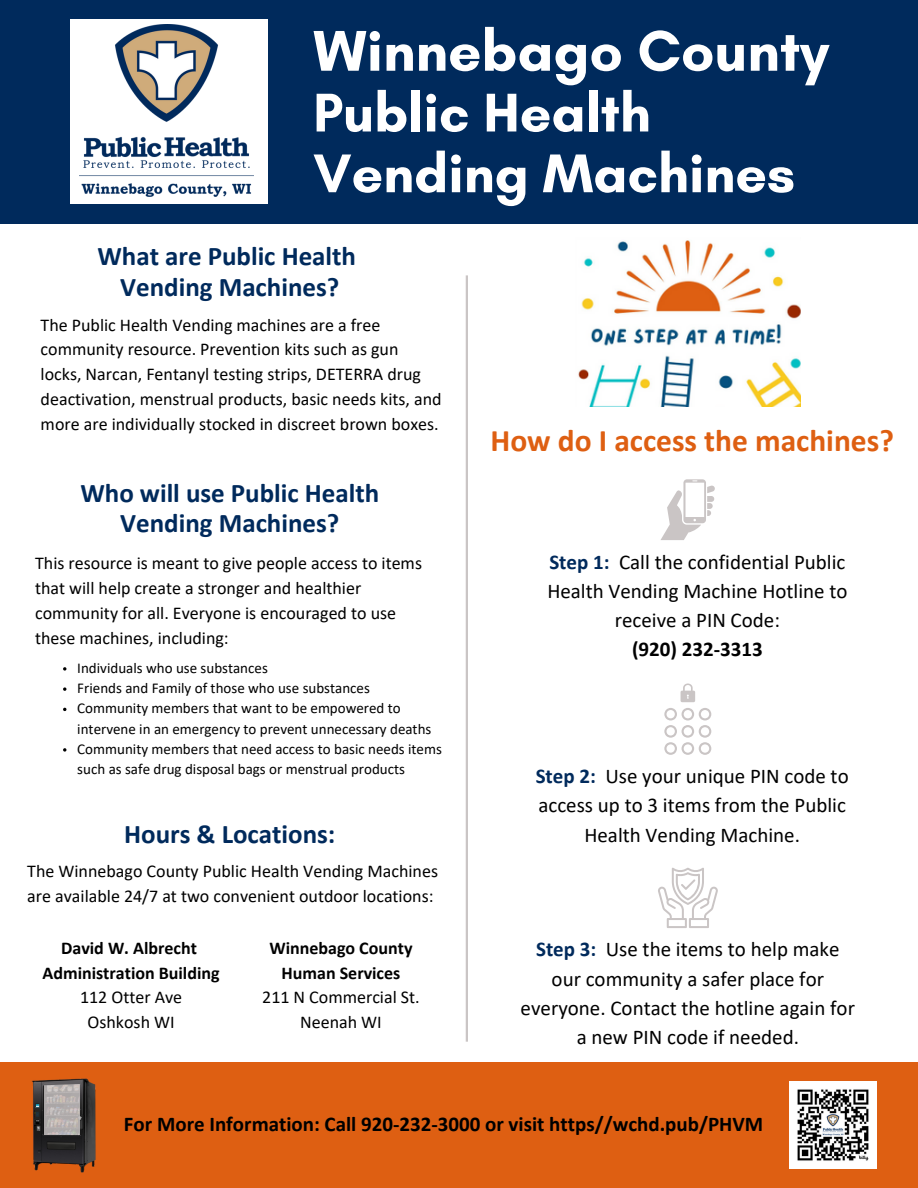
<style>
.page{position:relative;width:918px;height:1188px;background:#fff}
.page>*{position:absolute;margin:0;border:0;box-sizing:border-box;transform-origin:0 0}
.t1{font:700 58.5px "Glacial Indifference";color:#fff}
.t2{font:700 55.5px/60.8px "Glacial Indifference";color:#fff}
.t3{font:700 31.5px "Calibri";color:#de5f12}
.t4{font:700 27px/30.3px "Calibri";color:#002a5c;text-align:center}
.t5{font:21px/29.2px "Calibri";color:#000;text-align:center}
.t6{font:700 21px "Calibri";color:#000}
.t7{font:18px/24.8px "Calibri";color:#000}
.t8{font:700 18px/24.8px "Calibri";color:#000;text-align:center}
.t9{font:15px/20.2px "Calibri";color:#000}
.s1{font-weight:700;color:#002a5c}
.s2{font-weight:400}
</style>
<div class="page">
<div style="left:0;top:0;width:918px;height:223px;background:#002a5c"></div>
<div style="left:0;top:1062px;width:918px;height:126px;background:#de5f12"></div>
<img style="left:31px;top:1078px;width:65px;height:95px">
<svg style="left:44px;top:1086px;width:35px;height:49px;background:#b7b2b0"></svg>
<svg style="left:41px;top:1080px;width:42px;height:6px"></svg>
<hr style="left:466px;top:275px;width:2px;height:767px;background:#cac5c5">
<svg style="left:660px;top:479px;width:55px;height:61px"></svg>
<svg style="left:664px;top:708px;width:47px;height:47px"></svg>
<svg style="left:681px;top:684px;width:14px;height:18px"></svg>
<svg style="left:658px;top:868px;width:60px;height:60px"></svg>
<img style="left:578px;top:240px;width:222px;height:166px">
<div style="left:70px;top:19px;width:197px;height:185px;background:#fff"></div>
<img style="left:80px;top:25px;width:173px;height:172px">
<img style="left:790px;top:1082px;width:87px;height:86px">
<svg style="left:63px;top:667px;width:3px;height:4px"></svg>
<svg style="left:63px;top:687px;width:3px;height:4px"></svg>
<svg style="left:63px;top:748px;width:3px;height:4px"></svg>
<h6 class="t1" style="left:313px;top:15px;width:517px">Winnebago County</h6>
<h6 class="t2" style="left:313px;top:82px;width:483px">Public Health<br>Vending Machines</h6>
<h3 class="t4" style="left:97px;top:243px;width:260px">What are Public Health<br>Vending Machines?</h3>
<h6 class="t7" style="left:41px;top:314px;width:402px">The Public Health Vending machines are a free community resource. Prevention kits such as gun locks, Narcan, Fentanyl testing strips, DETERRA drug deactivation, menstrual products, basic needs kits, and more are individually stocked in discreet brown boxes.</h6>
<p class="t4" style="left:80px;top:480px;width:300px">Who will use Public Health<br>Vending Machines?</p>
<p class="t7" style="left:35px;top:553px;width:388px">This resource is meant to give people access to items that will help create a stronger and healthier community for all. Everyone is encouraged to use these machines, including:</p>
<h5 class="t9" style="left:77px;top:659px;width:192px">Individuals who use substances</h5>
<p class="t9" style="left:77px;top:679px;width:294px">Friends and Family of those who use substances</p>
<h5 class="t9" style="left:77px;top:699px;width:356px">Community members that want to be empowered to intervene in an emergency to prevent unnecessary deaths</h5>
<p class="t9" style="left:77px;top:740px;width:366px">Community members that need access to basic needs items such as safe drug disposal bags or menstrual products</p>
<p class="t3" style="left:491px;top:427px;width:405px">How do I access the machines?</p>
<p class="t5" style="left:547px;top:549px;width:302px"><span class="s1">Step 1:</span> Call the confidential Public<br>Health Vending Machine Hotline to receive a PIN Code:</p>
<h3 class="t6" style="left:632px;top:641px;width:132px">(920) 232-3313</h3>
<h6 class="t5" style="left:536px;top:763px;width:315px;text-align:left"><span class="s1">Step 2:</span> Use your unique PIN code to access up to 3 items from the Public</h6>
<h6 class="t4" style="left:124px;top:821px;width:213px">Hours &amp; Locations:</h6>
<h6 class="t5" style="left:584px;top:822px;width:217px">Health Vending Machine.</h6>
<p class="t7" style="left:27px;top:861px;width:412px">The Winnebago County Public Health Vending Machines are available 24/7 at two convenient outdoor locations:</p>
<h2 class="t8" style="left:42px;top:937px;width:179px">David W. Albrecht<br>Administration Building<br><span class="s2">112 Otter Ave<br>Oshkosh WI</span></h2>
<p class="t8" style="left:262px;top:937px;width:159px">Winnebago County<br>Human Services<br><span class="s2">211 N Commercial St.<br>Neenah WI</span></p>
<h5 class="t5" style="left:521px;top:937px;width:336px"><span class="s1">Step 3:</span> Use the items to help make our community a safer place for everyone. Contact the hotline again for</h5>
<p class="t5" style="left:577px;top:1024px;width:224px">a new PIN code if needed.</p>
<p class="t6" style="left:124px;top:1116px;width:641px">For More Information: Call 920-232-3000 or visit https//wchd.pub/PHVM</p>
</div>
